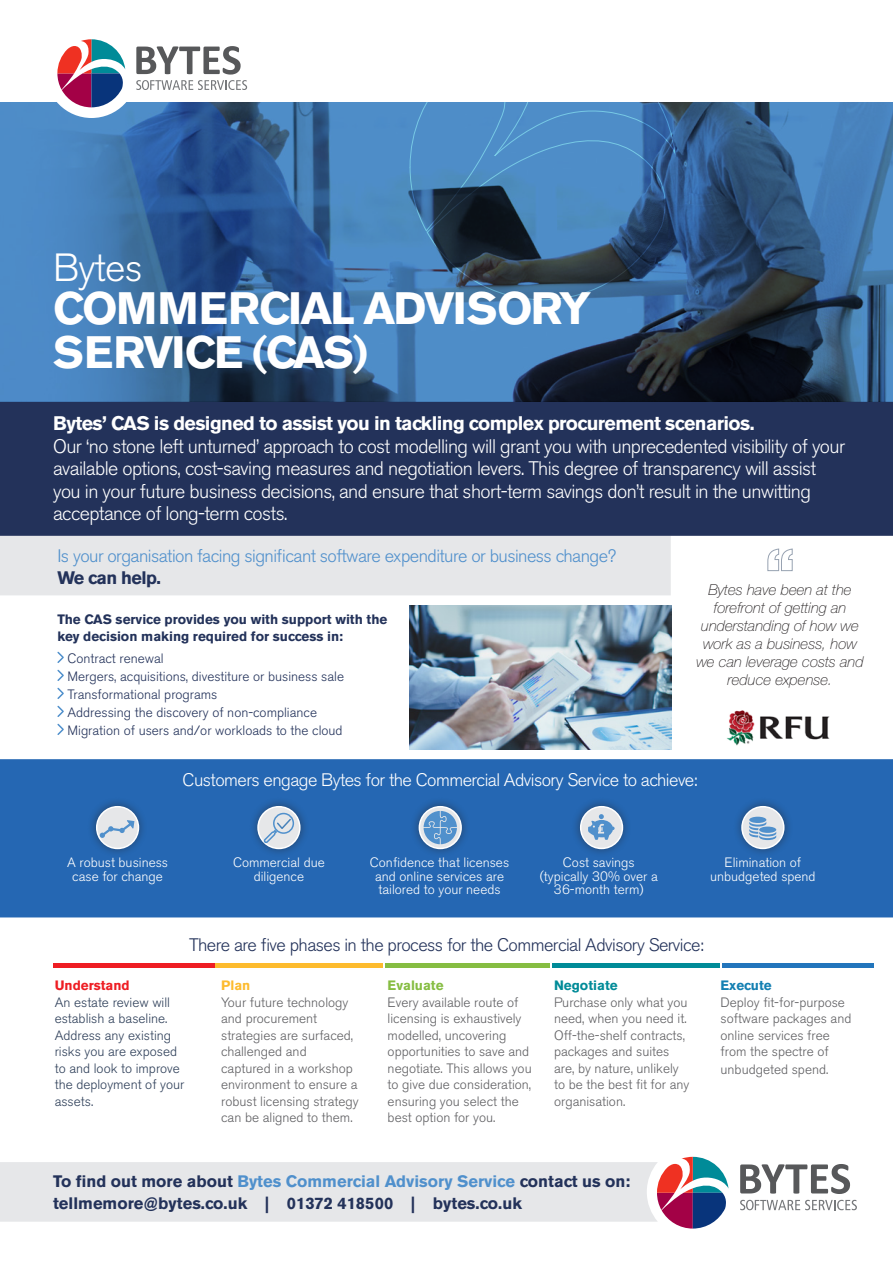
<style>
.page{position:relative;width:893px;height:1263px;background:#fff}
.page>*{position:absolute;margin:0;border:0;box-sizing:border-box;transform-origin:0 0}
.t1{font:700 45px/43.5px "Akzidenz Grotesk BE";letter-spacing:-.04em;color:#fff}
.t2{font:300 39px "Akzidenz Grotesk BE";letter-spacing:-.02em;color:#fff}
.t3{font:300 19.5px/22.5px "Akzidenz Grotesk BE";letter-spacing:-.03em;color:#fff}
.t4{font:700 19.5px "Akzidenz Grotesk BE";letter-spacing:-.03em;color:#fff}
.t5{font:300 18px "Akzidenz Grotesk BE";letter-spacing:-.03em;color:#5090cc}
.t6{font:300 18px "Akzidenz Grotesk BE";letter-spacing:-.03em;color:#23325a}
.t7{font:300 18px "Akzidenz Grotesk BE";letter-spacing:-.03em;color:#fff}
.t8{font:700 18px "Akzidenz Grotesk BE";letter-spacing:-.03em;color:#23325a}
.t9{font:700 16.5px/22.5px "Akzidenz Grotesk BE";color:#23325a}
.t10{font:italic 100 15px/18px "Helvetica Neue";color:#231f20;text-align:center}
.IntroText{font:300 13.5px/16.5px "Akzidenz Grotesk BE";color:#5f5f62}
.t11{font:300 13.5px/13.5px "Akzidenz Grotesk BE";color:#fff;text-align:center}
.t12{font:300 13.5px "Akzidenz Grotesk BE";color:#23325a}
.IntroText-2{font:300 13.5px/16.5px "Akzidenz Grotesk BE";color:#2e3f59}
.t13{font:700 13.5px/16.5px "Akzidenz Grotesk BE";color:#23325a}
.s1{font-weight:700;color:#ee1d23}
.s2{font-weight:700;color:#fdbb2e}
.s3{font-weight:700;color:#86bd42}
.s4{font-weight:700;color:#008b98}
.s5{font-weight:700;color:#137fb2}
.s6{color:#5090cc}
</style>
<div class="page">
<div style="left:0;top:759px;width:893px;height:158px;background:#2567b3"></div>
<img style="left:0;top:102px;width:893px;height:300px">
<div style="left:0;top:402px;width:893px;height:134px;background:#23325a"></div>
<div style="left:0;top:536px;width:671px;height:59px;background:#e6e7e9"></div>
<div style="left:46px;top:26px;width:91px;height:92px;background:#fff;border-radius:50%"></div>
<svg style="left:57px;top:39px;width:68px;height:68px"></svg>
<svg style="left:136px;top:46px;width:111px;height:44px"></svg>
<svg style="left:57px;top:651px;width:7px;height:84px"></svg>
<svg style="left:409px;top:102px;width:266px;height:198px;background:#3e6d99"></svg>
<svg style="left:740px;top:1164px;width:110px;height:30px"></svg>
<svg style="left:0;top:1157px;width:728px;height:71px"></svg>
<svg style="left:740px;top:1200px;width:117px;height:10px"></svg>
<div style="left:87px;top:797px;width:61px;height:61px;background:#231f20;opacity:.5"></div>
<div style="left:97px;top:807px;width:41px;height:41px;background:#e6e7e9;border-radius:50%"></div>
<div style="left:96px;top:806px;width:43px;height:43px;border:2px solid #fff;border-radius:50%"></div>
<div style="left:248px;top:797px;width:61px;height:61px;background:#231f20;opacity:.5"></div>
<div style="left:258px;top:807px;width:42px;height:41px;background:#e6e7e9;border-radius:50%"></div>
<div style="left:257px;top:806px;width:44px;height:43px;border:2px solid #fff;border-radius:50%"></div>
<div style="left:410px;top:797px;width:61px;height:61px;background:#231f20;opacity:.5"></div>
<svg style="left:419px;top:807px;width:42px;height:41px"></svg>
<div style="left:419px;top:806px;width:43px;height:43px;border:2px solid #fff;border-radius:50%"></div>
<div style="left:571px;top:797px;width:61px;height:61px;background:#231f20;opacity:.5"></div>
<div style="left:581px;top:807px;width:41px;height:41px;background:#e6e7e9;border-radius:50%"></div>
<div style="left:580px;top:806px;width:43px;height:43px;border:2px solid #fff;border-radius:50%"></div>
<div style="left:732px;top:797px;width:61px;height:61px;background:#231f20;opacity:.5"></div>
<div style="left:742px;top:807px;width:42px;height:41px;background:#e6e7e9;border-radius:50%"></div>
<div style="left:741px;top:806px;width:43px;height:43px;border:2px solid #fff;border-radius:50%"></div>
<img style="left:410px;top:605px;width:261px;height:144px">
<hr style="left:53px;top:964px;width:161px;height:4px;background:#ee1d23">
<hr style="left:215px;top:964px;width:168px;height:4px;background:#fdbb2e">
<hr style="left:385px;top:964px;width:165px;height:4px;background:#86bd42">
<hr style="left:552px;top:964px;width:167px;height:4px;background:#008b98">
<hr style="left:722px;top:964px;width:152px;height:4px;background:#2275bc">
<svg style="left:767px;top:548px;width:26px;height:23px"></svg>
<svg style="left:100px;top:820px;width:34px;height:18px"></svg>
<div style="left:273px;top:813px;width:21px;height:21px;border:2px solid #5090cc;border-radius:50%"></div>
<svg style="left:262px;top:817px;width:30px;height:28px"></svg>
<svg style="left:424px;top:811px;width:33px;height:33px"></svg>
<svg style="left:588px;top:814px;width:27px;height:26px"></svg>
<svg style="left:749px;top:817px;width:27px;height:23px"></svg>
<img style="left:727px;top:710px;width:103px;height:36px">
<p class="t2" style="left:53px;top:245px;width:91px">Bytes</p>
<p class="t1" style="left:53px;top:287px;width:539px">COMMERCIAL ADVISORY<br>SERVICE (CAS)</p>
<p class="t4" style="left:53px;top:412px;width:703px">Bytes’ CAS is designed to assist you in tackling complex procurement scenarios.</p>
<p class="t3" style="left:53px;top:435px;width:793px">Our ‘no stone left unturned’ approach to cost modelling will grant you with unprecedented visibility of your available options, cost-saving measures and negotiation levers. This degree of transparency will assist you in your future business decisions, and ensure that short-term savings don’t result in the unwitting acceptance of long-term costs.</p>
<p class="t5" style="left:57px;top:546px;width:560px">Is your organisation facing significant software expenditure or business change?</p>
<p class="t8" style="left:57px;top:568px;width:105px">We can help.</p>
<p class="t10" style="left:696px;top:581px;width:169px">Bytes have been at the forefront of getting an understanding of how we work as a business, how we can leverage costs and reduce expense.</p>
<p class="t13" style="left:57px;top:611px;width:331px">The CAS service provides you with support with the key decision making required for success in:</p>
<p class="t12" style="left:68px;top:651px;width:98px">Contract renewal</p>
<p class="t12" style="left:68px;top:669px;width:278px">Mergers, acquisitions, divestiture or business sale</p>
<p class="t12" style="left:68px;top:687px;width:151px">Transformational programs</p>
<p class="t12" style="left:68px;top:705px;width:251px">Addressing the discovery of non-compliance</p>
<p class="t12" style="left:68px;top:723px;width:277px">Migration of users and/or workloads to the cloud</p>
<p class="t7" style="left:183px;top:770px;width:516px">Customers engage Bytes for the Commercial Advisory Service to achieve:</p>
<p class="t11" style="left:67px;top:856px;width:102px">A robust business case for change</p>
<p class="t11" style="left:233px;top:856px;width:93px">Commercial due diligence</p>
<p class="t11" style="left:370px;top:856px;width:141px">Confidence that licenses and online services are tailored to your needs</p>
<p class="t11" style="left:540px;top:856px;width:120px">Cost savings (typically 30% over a<br>36-month term)</p>
<p class="t11" style="left:710px;top:856px;width:107px">Elimination of unbudgeted spend</p>
<p class="t6" style="left:189px;top:935px;width:516px">There are five phases in the process for the Commercial Advisory Service:</p>
<p class="IntroText-2" style="left:55px;top:977px;width:131px"><span class="s1">Understand<br></span>An estate review will establish a baseline.<br>Address any existing risks you are exposed to and look to improve the deployment of your assets.</p>
<p class="IntroText" style="left:221px;top:977px;width:139px"><span class="s2">Plan<br></span>Your future technology and procurement strategies are surfaced, challenged and captured in a workshop environment to ensure a robust licensing strategy can be aligned to them.</p>
<p class="IntroText" style="left:388px;top:977px;width:146px"><span class="s3">Evaluate<br></span>Every available route of licensing is exhaustively modelled, uncovering opportunities to save and negotiate. This allows you to give due consideration, ensuring you select the best option for you.</p>
<p class="IntroText" style="left:554px;top:977px;width:137px"><span class="s4">Negotiate<br></span>Purchase only what you need, when you need it.<br>Off-the-shelf contracts, packages and suites are, by nature, unlikely to be the best fit for any organisation.</p>
<p class="IntroText" style="left:721px;top:977px;width:132px"><span class="s5">Execute<br></span>Deploy fit-for-purpose software packages and online services free from the spectre of</p>
<p class="IntroText" style="left:721px;top:1061px;width:109px">unbudgeted spend.</p>
<p class="t9" style="left:53px;top:1170px;width:579px">To find out more about <span class="s6">Bytes Commercial Advisory Service</span> contact us on: tellmemore@bytes.co.uk | 01372 418500 | bytes.co.uk</p>
</div>
